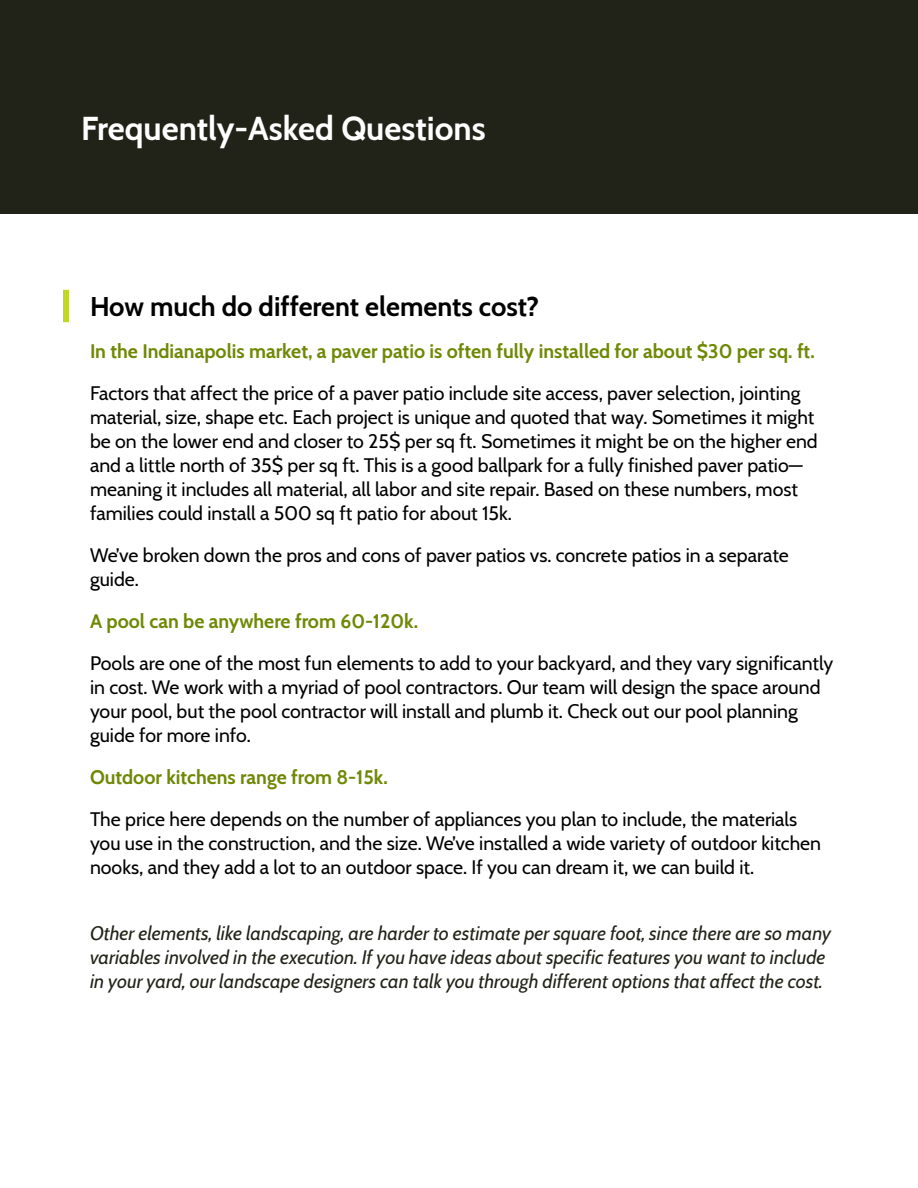
<style>
.page{position:relative;width:918px;height:1188px;background:#fff}
.page>*{position:absolute;margin:0;border:0;box-sizing:border-box;transform-origin:0 0}
.t1{font:700 33px "Cabin";color:#fff}
.t2{font:700 27px "Cabin";color:#010000}
.t3{font:19.5px/24px "Cabin";color:#010000}
.t4{font:italic 19.5px/24px "Cabin";color:#212318}
.t5{font:700 19.5px "Cabin";color:#6f8806}
</style>
<div class="page">
<div style="left:0;top:0;width:918px;height:213px;background:#212318"></div>
<div style="left:63px;top:290px;width:6px;height:32px;background:#c0d629"></div>
<h1 class="t1" style="left:81px;top:102px;width:406px">Frequently-Asked Questions</h1>
<h2 class="t2" style="left:90px;top:285px;width:451px">How much do different elements cost?</h2>
<p class="t5" style="left:90px;top:336px;width:726px">In the Indianapolis market, a paver patio is often fully installed for about $30 per sq. ft.</p>
<p class="t3" style="left:90px;top:380px;width:729px">Factors that affect the price of a paver patio include site access, paver selection, jointing material, size, shape etc. Each project is unique and quoted that way. Sometimes it might be on the lower end and closer to 25$ per sq ft. Sometimes it might be on the higher end and a little north of 35$ per sq ft. This is a good ballpark for a fully finished paver patio— meaning it includes all material, all labor and site repair. Based on these numbers, most families could install a 500 sq ft patio for about 15k.</p>
<p class="t3" style="left:90px;top:542px;width:700px">We’ve broken down the pros and cons of paver patios vs. concrete patios in a separate guide.</p>
<p class="t5" style="left:90px;top:606px;width:330px">A pool can be anywhere from 60-120k.</p>
<p class="t3" style="left:90px;top:650px;width:745px">Pools are one of the most fun elements to add to your backyard, and they vary significantly in cost. We work with a myriad of pool contractors. Our team will design the space around your pool, but the pool contractor will install and plumb it. Check out our pool planning guide for more info.</p>
<p class="t5" style="left:90px;top:762px;width:299px">Outdoor kitchens range from 8-15k.</p>
<p class="t3" style="left:90px;top:806px;width:733px">The price here depends on the number of appliances you plan to include, the materials you use in the construction, and the size. We’ve installed a wide variety of outdoor kitchen nooks, and they add a lot to an outdoor space. If you can dream it, we can build it.</p>
<p class="t4" style="left:90px;top:919px;width:743px">Other elements, like landscaping, are harder to estimate per square foot, since there are so many variables involved in the execution. If you have ideas about specific features you want to include in your yard, our landscape designers can talk you through different options that affect the cost.</p>
</div>
